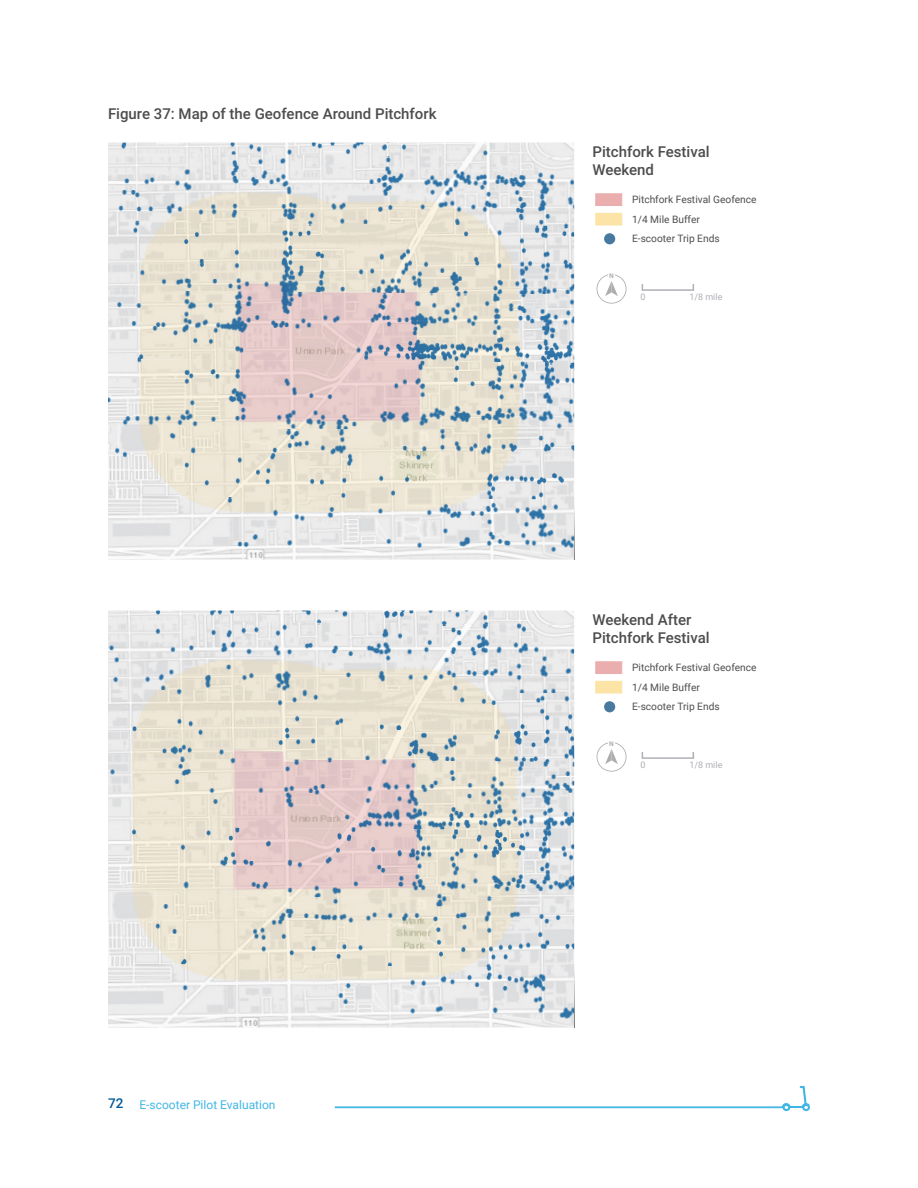
<style>
.page{position:relative;width:918px;height:1188px;background:#fff}
.page>*{position:absolute;margin:0;border:0;box-sizing:border-box;transform-origin:0 0}
.Figure_Header{font:500 15px/18px "Roboto";color:#4d4d4d}
.t1{font:12px "Roboto";color:#41b6e6}
.Figure_Header-2{font:10.2px "Roboto";color:#4d4d4d}
.Paragraph_Style_1{font:9px "Roboto";color:#aeb0b5}
.t2{font:700 6.75px "Myriad Pro";color:#999}
.s1{font-weight:500;font-size:13.5px;color:#005899}
</style>
<div class="page">
<svg style="left:781px;top:1086px;width:29px;height:26px"></svg>
<hr style="left:335px;top:1106px;width:449px;height:2px;background:#42b7e6">
<img style="left:111px;top:142px;width:455px;height:1px">
<svg style="left:108px;top:143px;width:466px;height:417px;background:#dbdad6"></svg>
<svg style="left:108px;top:610px;width:466px;height:418px;background:#e0ddd7"></svg>
<div style="left:595px;top:193px;width:27px;height:13px;background:#ebaeae;border:1px solid #e59393"></div>
<div style="left:595px;top:213px;width:27px;height:12px;background:#fbe4a6"></div>
<div style="left:604px;top:233px;width:11px;height:11px;background:#477a9e;border-radius:50%"></div>
<div style="left:595px;top:661px;width:27px;height:13px;background:#ebaeae;border:1px solid #e59393"></div>
<div style="left:595px;top:681px;width:27px;height:12px;background:#fbe4a6"></div>
<div style="left:604px;top:701px;width:11px;height:11px;background:#477a9e;border-radius:50%"></div>
<svg style="left:597px;top:275px;width:30px;height:29px"></svg>
<hr style="left:642px;top:289px;width:52px;height:2px;background:#aeb0b5">
<svg style="left:597px;top:743px;width:30px;height:29px"></svg>
<hr style="left:642px;top:757px;width:52px;height:2px;background:#aeb0b5">
<p class="Figure_Header" style="left:108px;top:104px;width:330px">Figure 37: Map of the Geofence Around Pitchfork</p>
<p class="t1" style="left:108px;top:1096px;width:169px"><span class="s1">72</span> E-scooter Pilot Evaluation</p>
<p class="Figure_Header" style="left:592px;top:142px;width:119px">Pitchfork Festival<br>Weekend</p>
<p class="Figure_Header-2" style="left:632px;top:193px;width:126px">Pitchfork Festival Geofence</p>
<p class="Figure_Header-2" style="left:632px;top:212px;width:69px">1/4 Mile Buffer</p>
<p class="Figure_Header-2" style="left:632px;top:232px;width:89px">E-scooter Trip Ends</p>
<p class="t2" style="left:609px;top:271px;width:6px">N</p>
<p class="Paragraph_Style_1" style="left:641px;top:291px;width:7px">0</p>
<p class="Paragraph_Style_1" style="left:689px;top:291px;width:35px">1/8 mile</p>
<p class="Figure_Header" style="left:592px;top:610px;width:119px">Weekend After<br>Pitchfork Festival</p>
<p class="Figure_Header-2" style="left:632px;top:661px;width:126px">Pitchfork Festival Geofence</p>
<p class="Figure_Header-2" style="left:632px;top:680px;width:69px">1/4 Mile Buffer</p>
<p class="Figure_Header-2" style="left:632px;top:700px;width:89px">E-scooter Trip Ends</p>
<p class="t2" style="left:609px;top:739px;width:6px">N</p>
<p class="Paragraph_Style_1" style="left:641px;top:759px;width:7px">0</p>
<p class="Paragraph_Style_1" style="left:689px;top:759px;width:35px">1/8 mile</p>
</div>
